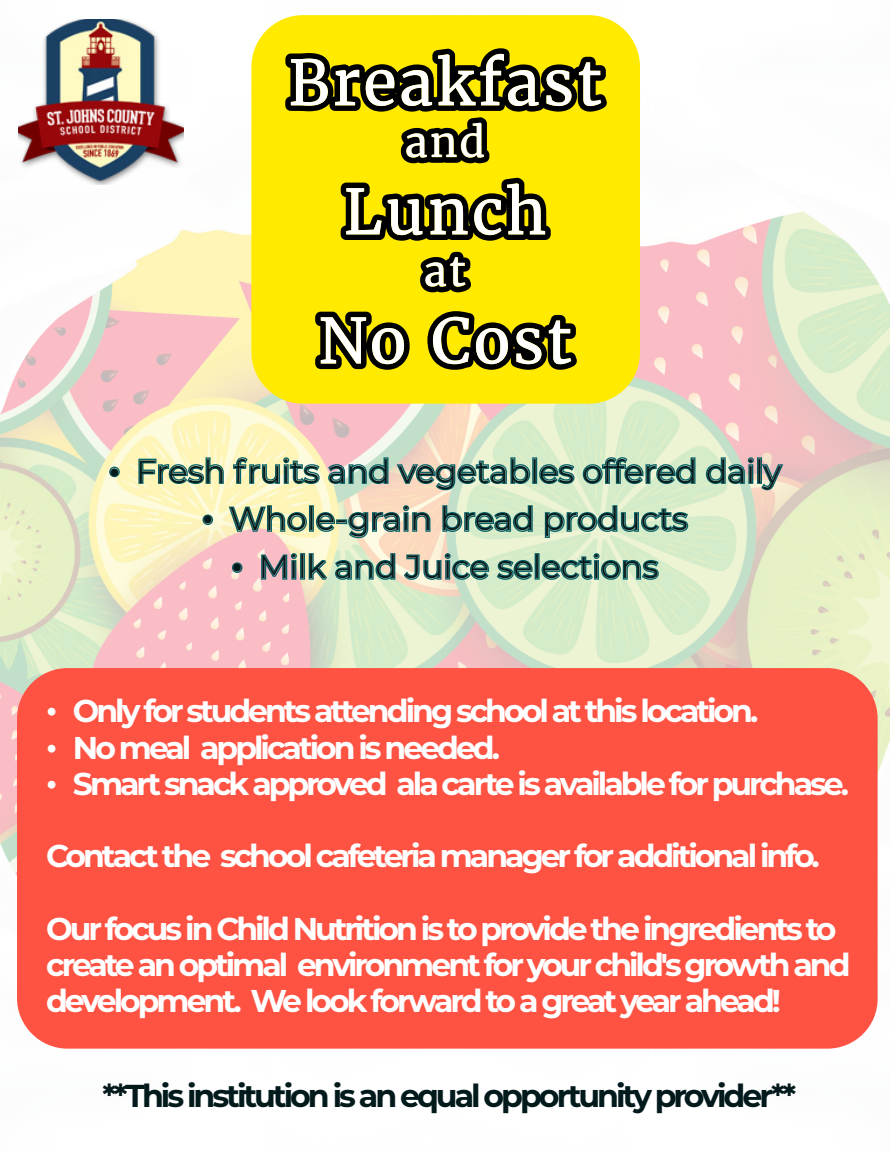
<style>
.page{position:relative;width:890px;height:1152px;background:#fff}
.page>*{position:absolute;margin:0;border:0;box-sizing:border-box;transform-origin:0 0}
.t1{font:62.4px "Merriweather";letter-spacing:.035em;color:#fff}
.t2{font:42px "Merriweather";color:#fff}
.t3{font:32px "Montserrat";color:#021a1c}
.t4{font:700 31.6px/36.4px "Montserrat";letter-spacing:-.095em;color:#fff}
.t5{font:700 31.6px "Montserrat";letter-spacing:-.095em;color:#021a1c}
.s1{font-family:"Times New Roman"}
.s2{font-family:"Times New Roman";font-weight:400}
</style>
<div class="page">
<img style="left:0;top:15px;width:890px;height:1034px">
<svg style="left:109px;top:457px;width:674px;height:123px;background:#cdd8bb"></svg>
<div style="left:17px;top:668px;width:861px;height:381px;background:#fe5243;border-radius:51px"></div>
<img style="left:19px;top:19px;width:164px;height:165px">
<div style="left:251px;top:15px;width:390px;height:389px;background:#ffea00;border-radius:52px"></div>
<svg style="left:285px;top:48px;width:322px;height:322px"></svg>
<h1 class="t1" style="left:288px;top:44px;width:316px">Breakfast</h1>
<h2 class="t2" style="left:405px;top:116px;width:82px">and</h2>
<h1 class="t1" style="left:343px;top:173px;width:205px">Lunch</h1>
<h2 class="t2" style="left:424px;top:245px;width:44px">at</h2>
<h1 class="t1" style="left:318px;top:302px;width:256px">No Cost</h1>
<p class="t3" style="left:109px;top:449px;width:674px"><span class="s1">•</span> Fresh fruits and vegetables offered daily</p>
<p class="t3" style="left:202px;top:497px;width:487px"><span class="s1">•</span> Whole-grain bread products</p>
<p class="t3" style="left:232px;top:545px;width:428px"><span class="s1">•</span> Milk and Juice selections</p>
<p class="t4" style="left:46px;top:691px;width:714px"><span class="s2">•</span> Only for students attending school at this location.</p>
<p class="t4" style="left:46px;top:728px;width:455px"><span class="s2">•</span> No meal application is needed.</p>
<p class="t4" style="left:46px;top:764px;width:804px"><span class="s2">•</span> Smart snack approved ala carte is available for purchase.</p>
<p class="t4" style="left:46px;top:836px;width:775px">Contact the school cafeteria manager for additional info.</p>
<p class="t4" style="left:46px;top:909px;width:806px">Our focus in Child Nutrition is to provide the ingredients to create an optimal environment for your child's growth and development. We look forward to a great year ahead!</p>
<p class="t5" style="left:103px;top:1073px;width:695px">**This institution is an equal opportunity provider**</p>
</div>
